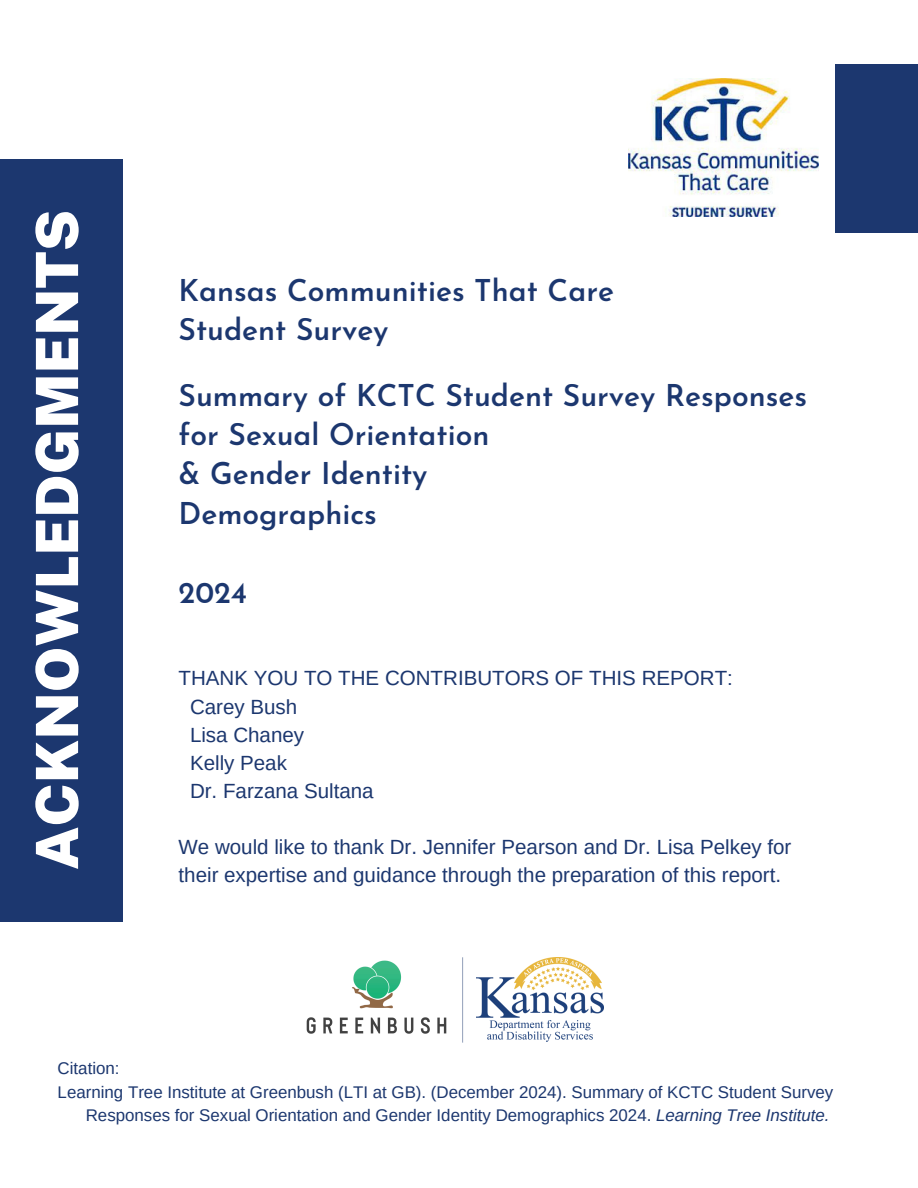
<style>
.page{position:relative;width:918px;height:1188px;background:#fff}
.page>*{position:absolute;margin:0;border:0;box-sizing:border-box;transform-origin:0 0}
.t1{font:900 58.35px "Public Sans";color:#fff}
.t2{font:600 30px/39.3px "Josefin Sans";color:#1c376f}
.t3{font:20.55px/28.2px "Arimo";color:#1c376f}
.t4{font:16.95px "Arimo";color:#1c376f}
.s1{font-style:italic}
</style>
<div class="page">
<div style="left:832px;top:64px;width:86px;height:169px;background:#1c376f"></div>
<div style="left:612px;top:64px;width:223px;height:169px;background:#fff"></div>
<img style="left:628px;top:79px;width:190px;height:138px">
<div style="left:0;top:160px;width:123px;height:762px;background:#1c376f"></div>
<img style="left:477px;top:957px;width:127px;height:85px">
<hr style="left:462px;top:957px;width:1px;height:86px;background:#3f5684">
<img style="left:306px;top:960px;width:141px;height:74px">
<h4 class="t1" style="left:23px;top:870px;width:661px;rotate:-90deg">ACKNOWLEDGMENTS</h4>
<p class="t2" style="left:179px;top:274px;width:437px">Kansas Communities That Care<br>Student Survey</p>
<h1 class="t2" style="left:179px;top:378px;width:630px">Summary of KCTC Student Survey Responses for Sexual Orientation<br>&amp; Gender Identity<br>Demographics</h1>
<h2 class="t2" style="left:179px;top:575px;width:70px">2024</h2>
<p class="t3" style="left:190px;top:664px;width:544px;text-indent:-11px">THANK YOU TO THE CONTRIBUTORS OF THIS REPORT:<br>Carey Bush<br>Lisa Chaney<br>Kelly Peak<br>Dr. Farzana Sultana</p>
<p class="t3" style="left:179px;top:833px;width:614px">We would like to thank Dr. Jennifer Pearson and Dr. Lisa Pelkey for their expertise and guidance through the preparation of this report.</p>
<h2 class="t4" style="left:58px;top:1059px;width:63px">Citation:</h2>
<h2 class="t4" style="left:58px;top:1082px;width:777px">Learning Tree Institute at Greenbush (LTI at GB). (December 2024). Summary of KCTC Student Survey</h2>
<h3 class="t4" style="left:86px;top:1106px;width:745px">Responses for Sexual Orientation and Gender Identity Demographics 2024. <span class="s1">Learning Tree Institute.</span></h3>
</div>
